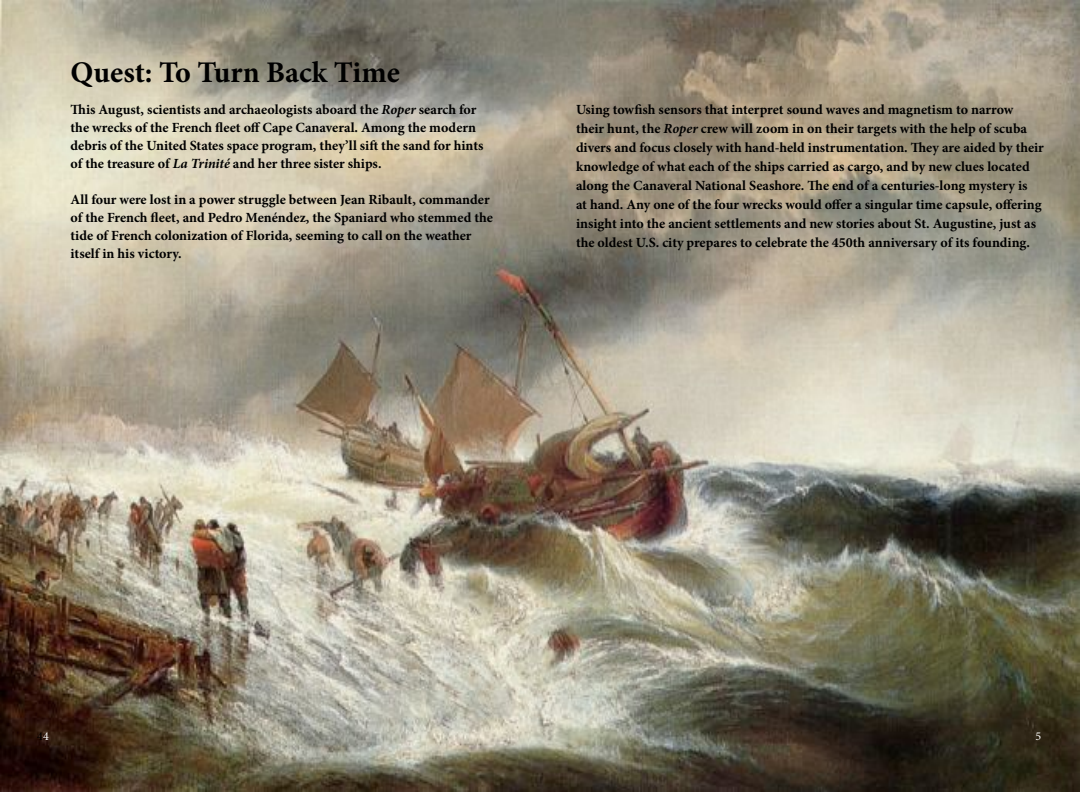
<style>
.page{position:relative;width:1080px;height:792px;background:#fff}
.page>*{position:absolute;margin:0;border:0;box-sizing:border-box;transform-origin:0 0}
.t1{font:700 30px "Minion Pro";color:#000}
.t2{font:700 14px/19px "Minion Pro";color:#000}
.t3{font:12px "Minion Pro";color:#000}
.t4{font:12px "Minion Pro";color:#fff}
.s1{font-style:italic}
.s2{color:#fff}
</style>
<div class="page">
<img style="left:0;top:0;width:1080px;height:792px">
<h1 class="t1" style="left:71px;top:51px;width:331px">Quest: To Turn Back Time</h1>
<p class="t2" style="left:71px;top:100px;width:414px;line-height:18px">This August, scientists and archaeologists aboard the <span class="s1">Roper</span> search for the wrecks of the French fleet off Cape Canaveral. Among the modern debris of the United States space program, they’ll sift the sand for hints of the treasure of <span class="s1">La Trinité</span> and her three sister ships.</p>
<p class="t2" style="left:71px;top:190px;width:424px;line-height:18px">All four were lost in a power struggle between Jean Ribault, commander of the French fleet, and Pedro Menéndez, the Spaniard who stemmed the tide of French colonization of Florida, seeming to call on the weather itself in his victory.</p>
<p class="t2" style="left:576px;top:100px;width:469px">Using towfish sensors that interpret sound waves and magnetism to narrow their hunt, the <span class="s1">Roper</span> crew will zoom in on their targets with the help of scuba divers and focus closely with hand-held instrumentation. They are aided by their knowledge of what each of the ships carried as cargo, and by new clues located along the Canaveral National Seashore. The end of a centuries-long mystery is<br>at hand. Any one of the four wrecks would offer a singular time capsule, offering insight into the ancient settlements and new stories about St. Augustine, just as the oldest U.S. city prepares to celebrate the 450th anniversary of its founding.</p>
<p class="t3" style="left:37px;top:728px;width:13px">4<span class="s2">4</span></p>
<p class="t4" style="left:1035px;top:728px;width:7px">5</p>
</div>
